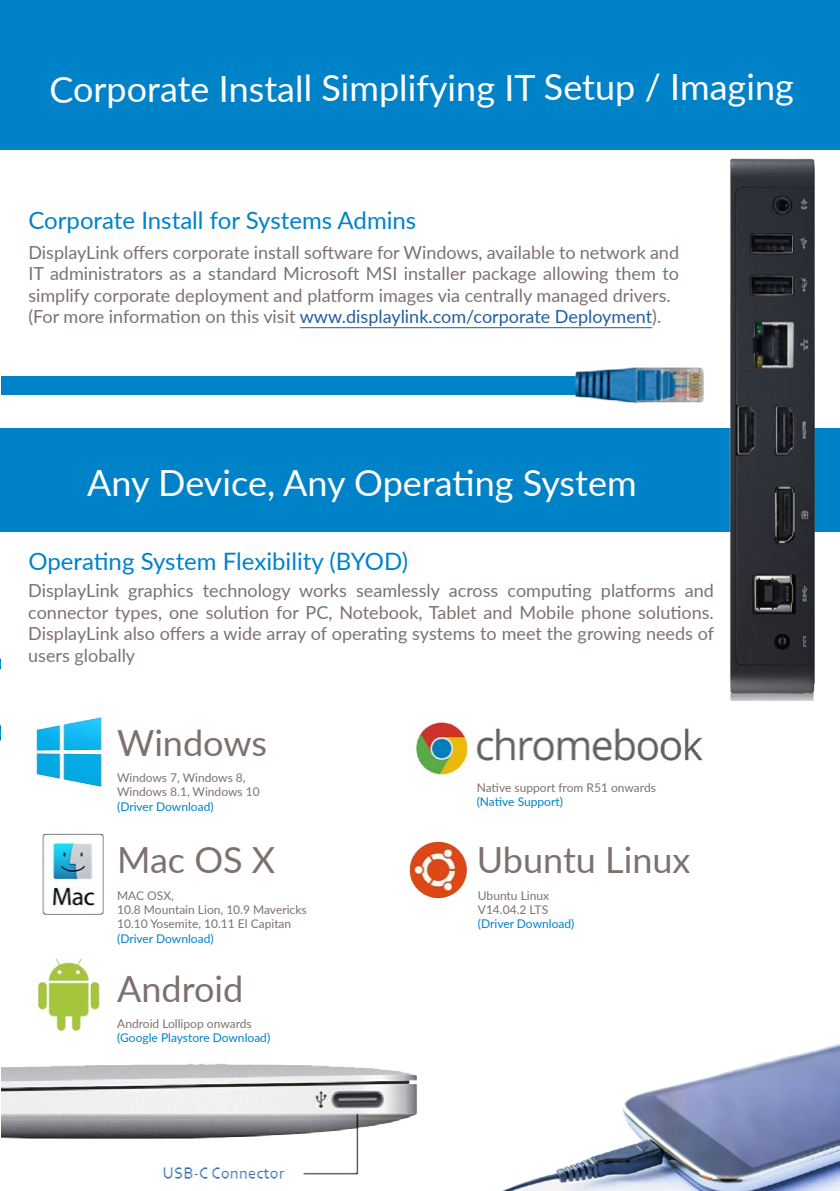
<style>
.page{position:relative;width:840px;height:1191px;background:#fff}
.page>*{position:absolute;margin:0;border:0;box-sizing:border-box;transform-origin:0 0}
.t1{font:36px "Lato";letter-spacing:-.005em;color:#fff}
.t2{font:36px "Lato";color:#7d716d}
.t3{font:24px "Lato";color:#0082c8}
.t4{font:18px/21.6px "Lato";color:#7d716d}
.t5{font:12px/14.4px "Lato";color:#7d716d}
.t6{font:12px "Lato";color:#0082c8}
.s1{color:#215e9e}
</style>
<div class="page">
<img style="left:415px;top:721px;width:288px;height:56px">
<hr style="left:299px;top:327px;width:353px;height:1px;background:#215e9e">
<img style="left:0;top:658px;width:1px;height:83px">
<div style="left:1px;top:0;width:838px;height:149px;background:#0082c8"></div>
<div style="left:0;top:428px;width:839px;height:104px;background:#0082c8"></div>
<img style="left:387px;top:149px;width:452px;height:552px">
<img style="left:2px;top:1063px;width:415px;height:116px">
<img style="left:36px;top:717px;width:66px;height:70px">
<img style="left:42px;top:833px;width:62px;height:82px">
<img style="left:38px;top:958px;width:62px;height:73px">
<img style="left:409px;top:841px;width:58px;height:58px">
<img style="left:504px;top:1044px;width:335px;height:146px">
<div style="left:1px;top:376px;width:573px;height:19px;background:#0082c8"></div>
<h1 class="t1" style="left:49px;top:62px;width:745px">Corporate Install Simplifying IT Setup / Imaging</h1>
<h2 class="t3" style="left:28px;top:204px;width:389px">Corporate Install for Systems Admins</h2>
<p class="t4" style="left:28px;top:240px;width:652px">DisplayLink offers corporate install software for Windows, available to network and IT administrators as a standard Microsoft MSI installer package allowing them to simplify corporate deployment and platform images via centrally managed drivers. (For more information on this visit <span class="s1">www.displaylink.com/corporate Deployment</span>).</p>
<h1 class="t1" style="left:87px;top:457px;width:550px">Any Device, Any Operating System</h1>
<h2 class="t3" style="left:28px;top:544px;width:381px">Operating System Flexibility (BYOD)</h2>
<p class="t4" style="left:28px;top:579px;width:687px;text-align:justify">DisplayLink graphics technology works seamlessly across computing platforms and connector types, one solution for PC, Notebook, Tablet and Mobile phone solutions.<br>DisplayLink also offers a wide array of operating systems to meet the growing needs of users globally</p>
<h1 class="t2" style="left:117px;top:717px;width:151px">Windows</h1>
<p class="t5" style="left:117px;top:770px;width:144px">Windows 7, Windows 8,<br>Windows 8.1, Windows 10</p>
<p class="t6" style="left:117px;top:798px;width:98px">(Driver Download)</p>
<h1 class="t2" style="left:117px;top:834px;width:160px">Mac OS X</h1>
<p class="t5" style="left:117px;top:887px;width:191px">MAC OSX,<br>10.8 Mountain Lion, 10.9 Mavericks<br>10.10 Yosemite, 10.11 El Capitan</p>
<p class="t6" style="left:117px;top:930px;width:98px">(Driver Download)</p>
<h1 class="t2" style="left:117px;top:962px;width:128px">Android</h1>
<p class="t5" style="left:117px;top:1015px;width:136px">Android Lollipop onwards</p>
<p class="t6" style="left:117px;top:1029px;width:154px">(Google Playstore Download)</p>
<p class="t5" style="left:476px;top:780px;width:180px">Native support from R51 onwards</p>
<p class="t6" style="left:476px;top:793px;width:88px">(Native Support)</p>
<h1 class="t2" style="left:476px;top:834px;width:215px">Ubuntu Linux</h1>
<p class="t5" style="left:477px;top:887px;width:73px">Ubuntu Linux<br>V14.04.2 LTS</p>
<p class="t6" style="left:477px;top:915px;width:98px">(Driver Download)</p>
</div>
